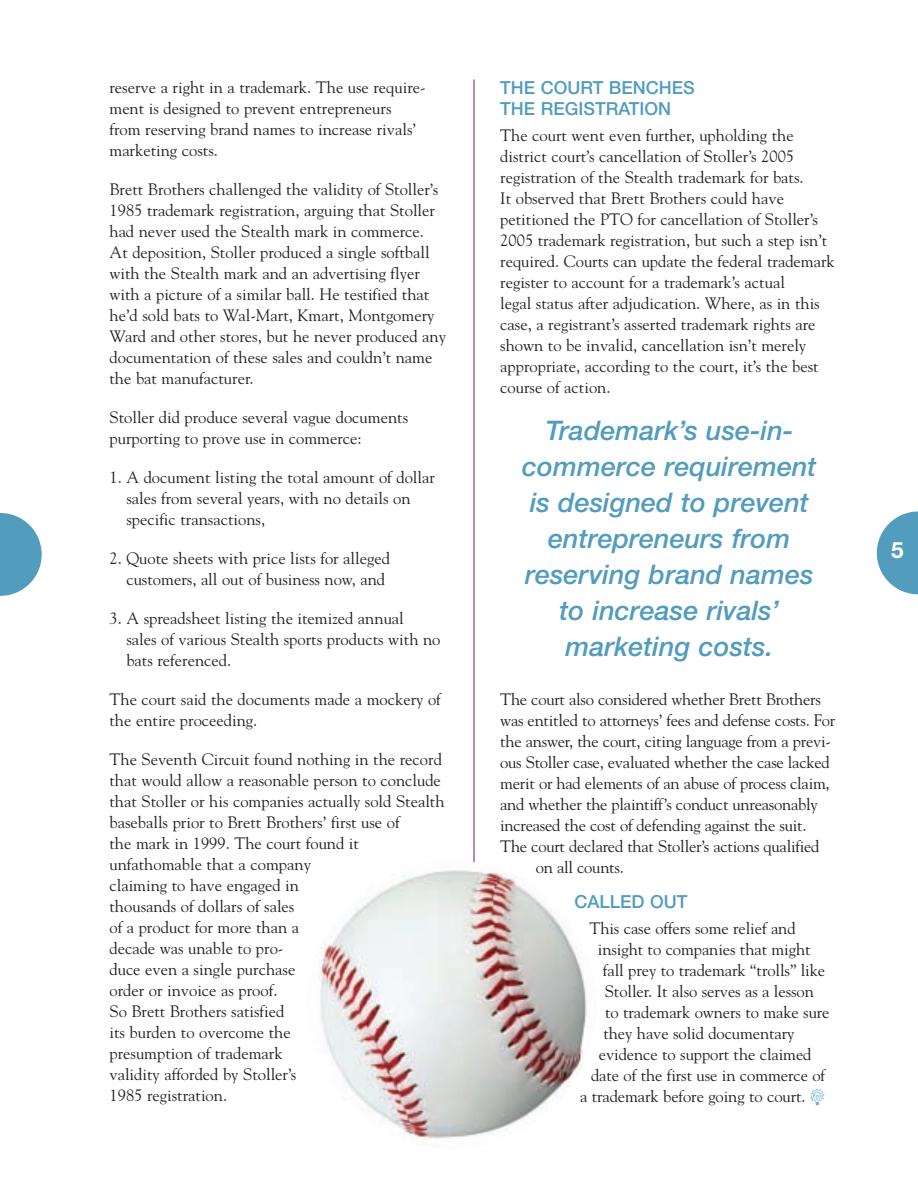
<style>
.page{position:relative;width:918px;height:1188px;background:#fff}
.page>*{position:absolute;margin:0;border:0;box-sizing:border-box;transform-origin:0 0}
.t1{font:italic 500 27px/36px "Helvetica Neue LT Std";color:#529cbe;text-align:center}
.t2{font:700 22.5px "Helvetica Neue LT Std";color:#fff}
.t3{font:500 18px/21.6px "Helvetica Neue LT Std";color:#529cbe}
.t4{font:16.5px/21px "Goudy Std";color:#231f20}
.s1{font-family:"Df Organics Two Plain";color:#529cbe}
</style>
<div class="page">
<svg style="left:0;top:513px;width:42px;height:83px"></svg>
<svg style="left:877px;top:512px;width:41px;height:82px"></svg>
<hr style="left:474px;top:80px;width:1px;height:1028px;background:#731372">
<img style="left:307px;top:860px;width:289px;height:289px;border-radius:50%">
<p class="t4" style="left:110px;top:77px;width:318px">reserve a right in a trademark. The use require&shy;ment is designed to prevent entrepreneurs from reserving brand names to increase rivals’ marketing costs.</p>
<p class="t4" style="left:110px;top:179px;width:338px">Brett Brothers challenged the validity of Stoller’s 1985 trademark registration, arguing that Stoller had never used the Stealth mark in commerce.<br>At deposition, Stoller produced a single softball with the Stealth mark and an advertising flyer with a picture of a similar ball. He testified that he’d sold bats to Wal-Mart, Kmart, Montgomery Ward and other stores, but he never produced any documentation of these sales and couldn’t name the bat manufacturer.</p>
<p class="t4" style="left:110px;top:407px;width:300px">Stoller did produce several vague documents purporting to prove use in commerce:</p>
<p class="t4" style="left:126px;top:467px;width:310px;text-indent:-17px">1. A document listing the total amount of dollar sales from several years, with no details on specific transactions,</p>
<p class="t4" style="left:110px;top:548px;width:282px;text-align:right">2. Quote sheets with price lists for alleged customers, all out of business now, and</p>
<p class="t4" style="left:126px;top:608px;width:316px;text-indent:-17px">3. A spreadsheet listing the itemized annual<br>sales of various Stealth sports products with no bats referenced.</p>
<p class="t4" style="left:110px;top:689px;width:333px">The court said the documents made a mockery of the entire proceeding.</p>
<p class="t4" style="left:110px;top:749px;width:337px">The Seventh Circuit found nothing in the record that would allow a reasonable person to conclude that Stoller or his companies actually sold Stealth baseballs prior to Brett Brothers’ first use of<br>the mark in 1999. The court found it unfathomable that a company<br>claiming to have engaged in<br>thousands of dollars of sales<br>of a product for more than a<br>decade was unable to pro-<br>duce even a single purchase<br>order or invoice as proof.<br>So Brett Brothers satisfied<br>its burden to overcome the<br>presumption of trademark<br>validity afforded by Stoller’s<br>1985 registration.</p>
<p class="t3" style="left:500px;top:78px;width:196px">THE COURT BENCHES<br>THE REGISTRATION</p>
<p class="t4" style="left:500px;top:125px;width:336px">The court went even further, upholding the district court’s cancellation of Stoller’s 2005 registration of the Stealth trademark for bats.<br>It observed that Brett Brothers could have petitioned the PTO for cancellation of Stoller’s 2005 trademark registration, but such a step isn’t required. Courts can update the federal trademark register to account for a trademark’s actual<br>legal status after adjudication. Where, as in this case, a registrant’s asserted trademark rights are shown to be invalid, cancellation isn’t merely appropriate, according to the court, it’s the best course of action.</p>
<h1 class="t1" style="left:522px;top:415px;width:296px">Trademark’s use-in&shy;commerce requirement is designed to prevent entrepreneurs from reserving brand names to increase rivals’ marketing costs.</h1>
<p class="t4" style="left:500px;top:689px;width:322px">The court also considered whether Brett Brothers</p>
<p class="t4" style="left:500px;top:710px;width:337px">was entitled to attorneys’ fees and defense costs. For</p>
<p class="t4" style="left:500px;top:731px;width:332px">the answer, the court, citing language from a previ-</p>
<p class="t4" style="left:500px;top:752px;width:331px">ous Stoller case, evaluated whether the case lacked</p>
<p class="t4" style="left:500px;top:773px;width:331px">merit or had elements of an abuse of process claim,</p>
<p class="t4" style="left:500px;top:794px;width:319px">and whether the plaintiff’s conduct unreasonably</p>
<p class="t4" style="left:500px;top:815px;width:308px">increased the cost of defending against the suit.</p>
<p class="t4" style="left:500px;top:836px;width:321px">The court declared that Stoller’s actions qualified</p>
<p class="t4" style="left:536px;top:857px;width:89px">on all counts.</p>
<p class="t3" style="left:575px;top:892px;width:114px">CALLED OUT</p>
<p class="t4" style="left:589px;top:917px;width:208px">This case offers some relief and</p>
<p class="t4" style="left:598px;top:938px;width:214px">insight to companies that might</p>
<p class="t4" style="left:603px;top:959px;width:224px">fall prey to trademark “trolls” like</p>
<p class="t4" style="left:605px;top:980px;width:211px">Stoller. It also serves as a lesson</p>
<p class="t4" style="left:605px;top:1001px;width:226px">to trademark owners to make sure</p>
<p class="t4" style="left:603px;top:1022px;width:193px">they have solid documentary</p>
<p class="t4" style="left:599px;top:1043px;width:214px">evidence to support the claimed</p>
<p class="t4" style="left:591px;top:1064px;width:236px">date of the first use in commerce of</p>
<p class="t4" style="left:580px;top:1085px;width:247px">a trademark before going to court. <span class="s1">T</span></p>
<h2 class="t2" style="left:891px;top:542px;width:14px">5</h2>
</div>
